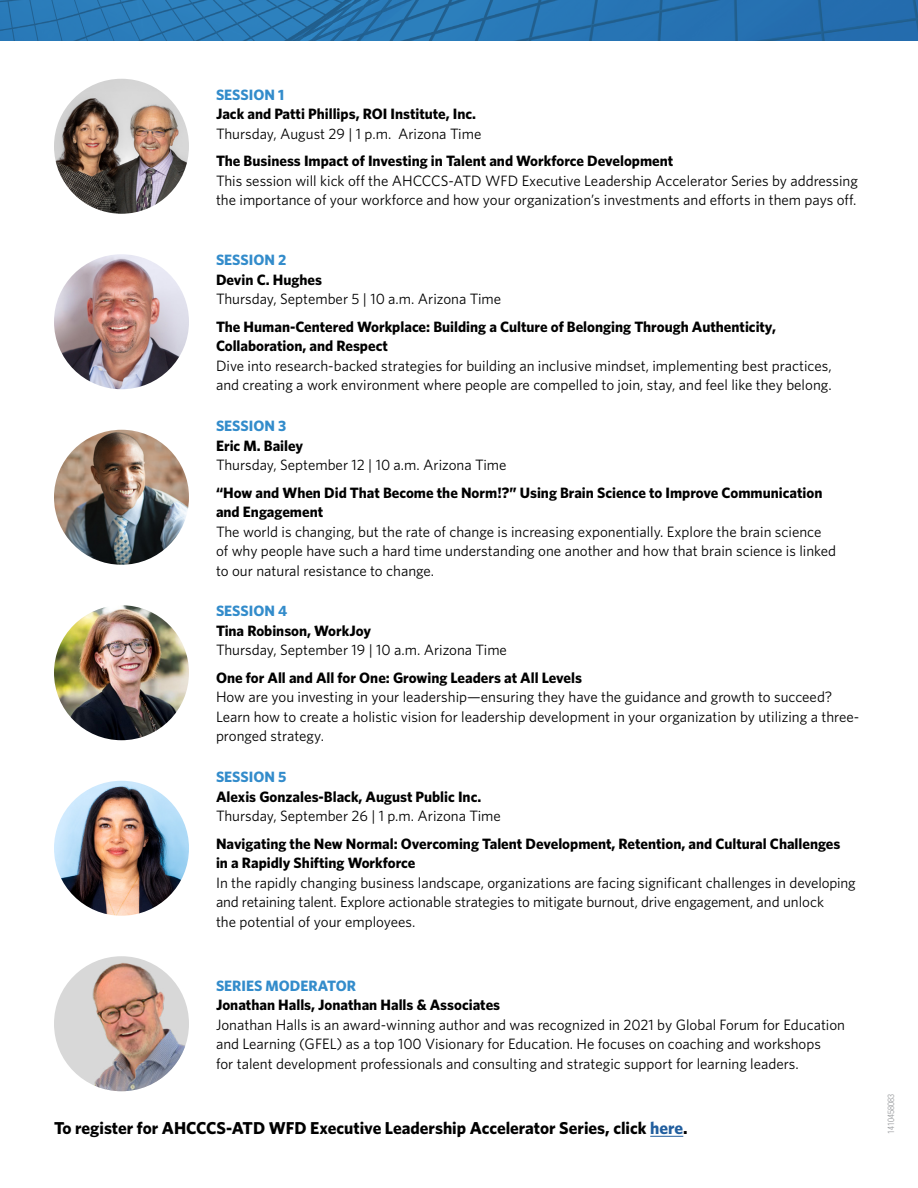
<style>
.page{position:relative;width:918px;height:1188px;background:#fff}
.page>*{position:absolute;margin:0;border:0;box-sizing:border-box;transform-origin:0 0}
.t1{font:700 17.25px "Whitney HTF";color:#000}
.t2{font:15px/19.5px "Whitney HTF";color:#000}
.t3{font:700 15px/19.5px "Whitney HTF";color:#000}
.t4{font:700 15px "Whitney HTF";color:#338ccb}
.t5{font:300 condensed 9px "Univers LT Std";color:#939598}
.s1{color:#215e9e}
</style>
<div class="page">
<img style="left:0;top:0;width:918px;height:40px">
<hr style="left:650px;top:1136px;width:33px;height:1px;background:#215e9e">
<img style="left:54px;top:79px;width:135px;height:135px;border-radius:68px">
<img style="left:54px;top:254px;width:135px;height:135px;border-radius:68px">
<img style="left:54px;top:430px;width:135px;height:135px;border-radius:68px">
<img style="left:54px;top:605px;width:135px;height:135px;border-radius:68px">
<img style="left:54px;top:781px;width:135px;height:135px;border-radius:68px">
<img style="left:54px;top:956px;width:135px;height:135px;border-radius:68px">
<p class="t4" style="left:216px;top:85px;width:70px">SESSION 1</p>
<p class="t3" style="left:216px;top:104px;width:262px">Jack and Patti Phillips, ROI Institute, Inc.</p>
<p class="t2" style="left:216px;top:123px;width:267px">Thursday, August 29 | 1 p.m. Arizona Time</p>
<p class="t3" style="left:216px;top:151px;width:459px">The Business Impact of Investing in Talent and Workforce Development</p>
<p class="t2" style="left:216px;top:170px;width:643px">This session will kick off the AHCCCS-ATD WFD Executive Leadership Accelerator Series by addressing the importance of your workforce and how your organization’s investments and efforts in them pays off.</p>
<p class="t4" style="left:216px;top:251px;width:72px">SESSION 2</p>
<p class="t3" style="left:216px;top:269px;width:108px">Devin C. Hughes</p>
<p class="t2" style="left:216px;top:289px;width:287px">Thursday, September 5 | 10 a.m. Arizona Time</p>
<p class="t3" style="left:216px;top:317px;width:561px">The Human-Centered Workplace: Building a Culture of Belonging Through Authenticity,<br>Collaboration, and Respect</p>
<p class="t2" style="left:216px;top:356px;width:617px">Dive into research-backed strategies for building an inclusive mindset, implementing best practices, and creating a work environment where people are compelled to join, stay, and feel like they belong.</p>
<p class="t4" style="left:216px;top:417px;width:72px">SESSION 3</p>
<p class="t3" style="left:216px;top:435px;width:89px">Eric M. Bailey</p>
<p class="t2" style="left:216px;top:455px;width:292px">Thursday, September 12 | 10 a.m. Arizona Time</p>
<p class="t3" style="left:216px;top:482px;width:608px">“How and When Did That Become the Norm!?” Using Brain Science to Improve Communication and Engagement</p>
<p class="t2" style="left:216px;top:521px;width:622px">The world is changing, but the rate of change is increasing exponentially. Explore the brain science of why people have such a hard time understanding one another and how that brain science is linked to our natural resistance to change.</p>
<p class="t4" style="left:216px;top:602px;width:73px">SESSION 4</p>
<p class="t3" style="left:216px;top:620px;width:157px">Tina Robinson, WorkJoy</p>
<p class="t2" style="left:216px;top:640px;width:293px">Thursday, September 19 | 10 a.m. Arizona Time</p>
<p class="t3" style="left:216px;top:668px;width:368px">One for All and All for One: Growing Leaders at All Levels</p>
<p class="t2" style="left:216px;top:687px;width:645px">How are you investing in your leadership—ensuring they have the guidance and growth to succeed?<br>Learn how to create a holistic vision for leadership development in your organization by utilizing a three&shy;pronged strategy.</p>
<p class="t4" style="left:216px;top:768px;width:72px">SESSION 5</p>
<p class="t3" style="left:216px;top:786px;width:267px">Alexis Gonzales-Black, August Public Inc.</p>
<p class="t2" style="left:216px;top:806px;width:286px">Thursday, September 26 | 1 p.m. Arizona Time</p>
<p class="t3" style="left:216px;top:833px;width:626px">Navigating the New Normal: Overcoming Talent Development, Retention, and Cultural Challenges in a Rapidly Shifting Workforce</p>
<p class="t2" style="left:216px;top:872px;width:641px">In the rapidly changing business landscape, organizations are facing significant challenges in developing and retaining talent. Explore actionable strategies to mitigate burnout, drive engagement, and unlock<br>the potential of your employees.</p>
<p class="t4" style="left:216px;top:977px;width:141px">SERIES MODERATOR</p>
<p class="t3" style="left:216px;top:995px;width:286px">Jonathan Halls, Jonathan Halls &amp; Associates</p>
<p class="t2" style="left:216px;top:1015px;width:631px">Jonathan Halls is an award-winning author and was recognized in 2021 by Global Forum for Education and Learning (GFEL) as a top 100 Visionary for Education. He focuses on coaching and workshops<br>for talent development professionals and consulting and strategic support for learning leaders.</p>
<p class="t1" style="left:54px;top:1118px;width:635px">To register for AHCCCS-ATD WFD Executive Leadership Accelerator Series, click <span class="s1">here</span>.</p>
<p class="t5" style="left:886px;top:1134px;width:41px;rotate:-90deg">1410458083</p>
</div>
